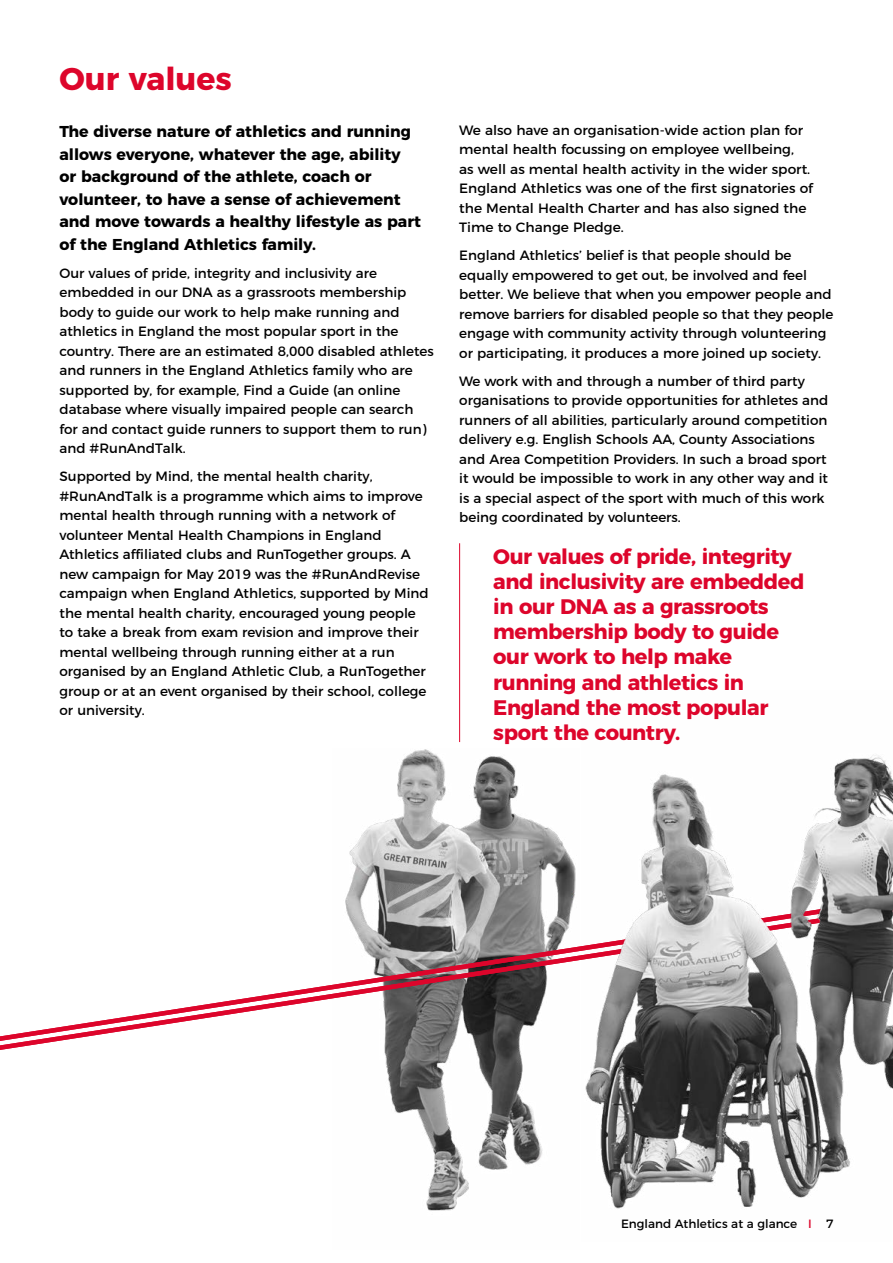
<style>
.page{position:relative;width:893px;height:1263px;background:#fff}
.page>*{position:absolute;margin:0;border:0;box-sizing:border-box;transform-origin:0 0}
.t1{font:700 31.5px "Montserrat";color:#dd052b}
.t2{font:700 21px/25.2px "Montserrat";letter-spacing:-.02em;color:#dd052b}
.t3{font:700 15.75px/22.5px "Montserrat";color:#000}
.t4{font:13.5px/19.5px "Montserrat";color:#000}
.t5{font:12px "Montserrat";color:#000}
.s1{color:#dd052b}
</style>
<div class="page">
<img style="left:346px;top:749px;width:230px;height:462px">
<svg style="left:0;top:1041px;width:576px;height:9px"></svg>
<svg style="left:0;top:898px;width:580px;height:143px"></svg>
<img style="left:580px;top:755px;width:313px;height:454px">
<hr style="left:459px;top:543px;width:1px;height:199px;background:#dd052b">
<p class="t1" style="left:60px;top:53px;width:174px">Our values</p>
<p class="t3" style="left:60px;top:119px;width:363px">The diverse nature of athletics and running allows everyone, whatever the age, ability or background of the athlete, coach or volunteer, to have a sense of achievement and move towards a healthy lifestyle as part of the England Athletics family.</p>
<p class="t4" style="left:60px;top:262px;width:376px">Our values of pride, integrity and inclusivity are embedded in our DNA as a grassroots membership body to guide our work to help make running and athletics in England the most popular sport in the country. There are an estimated 8,000 disabled athletes and runners in the England Athletics family who are supported by, for example, Find a Guide (an online database where visually impaired people can search for and contact guide runners to support them to run) and #RunAndTalk.</p>
<p class="t4" style="left:60px;top:465px;width:371px">Supported by Mind, the mental health charity, #RunAndTalk is a programme which aims to improve mental health through running with a network of volunteer Mental Health Champions in England Athletics affiliated clubs and RunTogether groups. A new campaign for May 2019 was the #RunAndRevise campaign when England Athletics, supported by Mind the mental health charity, encouraged young people to take a break from exam revision and improve their mental wellbeing through running either at a run organised by an England Athletic Club, a RunTogether group or at an event organised by their school, college or university.</p>
<p class="t4" style="left:459px;top:119px;width:355px">We also have an organisation-wide action plan for mental health focussing on employee wellbeing,<br>as well as mental health activity in the wider sport.<br>England Athletics was one of the first signatories of the Mental Health Charter and has also signed the Time to Change Pledge.</p>
<p class="t4" style="left:459px;top:245px;width:376px">England Athletics’ belief is that people should be equally empowered to get out, be involved and feel better. We believe that when you empower people and remove barriers for disabled people so that they people engage with community activity through volunteering or participating, it produces a more joined up society.</p>
<p class="t4" style="left:459px;top:370px;width:370px">We work with and through a number of third party organisations to provide opportunities for athletes and runners of all abilities, particularly around competition delivery e.g. English Schools AA, County Associations and Area Competition Providers. In such a broad sport it would be impossible to work in any other way and it is a special aspect of the sport with much of this work being coordinated by volunteers.</p>
<p class="t2" style="left:493px;top:542px;width:313px">Our values of pride, integrity and inclusivity are embedded in our DNA as a grassroots membership body to guide our work to help make running and athletics in<br>England the most popular sport the country.</p>
<p class="t5" style="left:621px;top:1214px;width:214px">England Athletics at a glance <span class="s1">I</span> 7</p>
</div>
